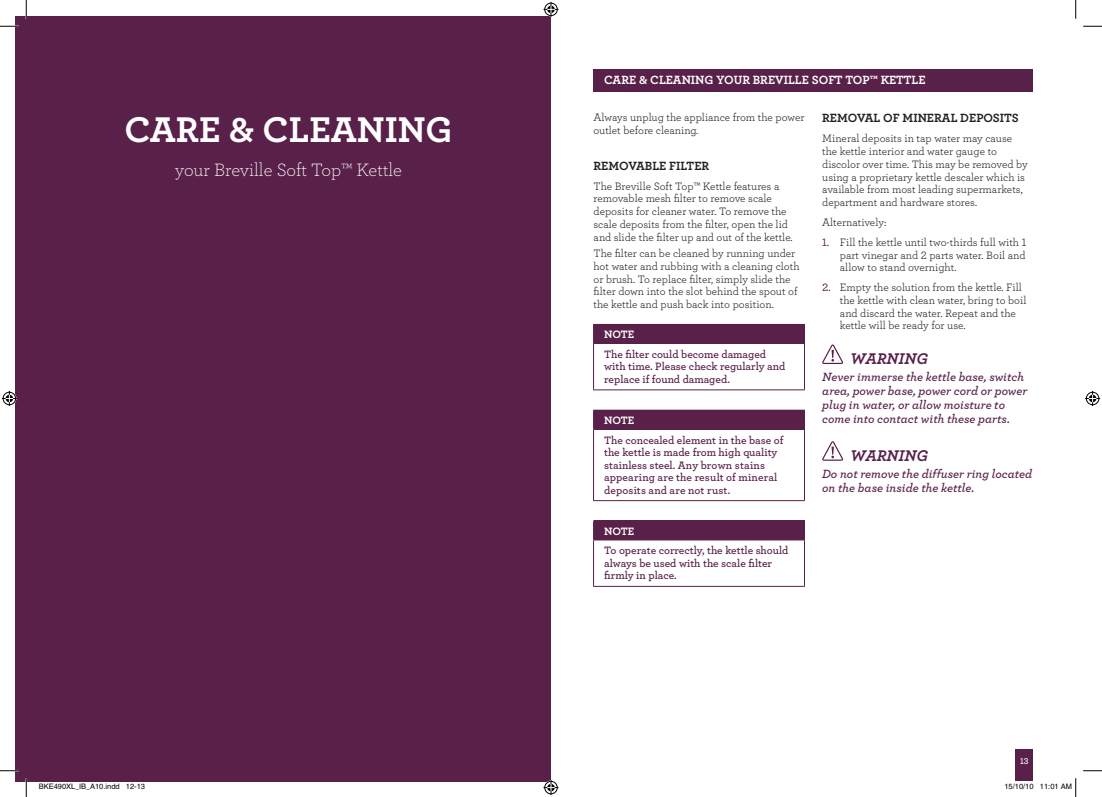
<style>
.page{position:relative;width:1102px;height:797px;background:#fff}
.page>*{position:absolute;margin:0;border:0;box-sizing:border-box;transform-origin:0 0}
.t1{font:37.5px "Archer Bold LF";color:#fff}
.t2{font:18.75px "Archer Light LF";color:#fff}
.t3{font:16.25px "Archer Bold LF Italic";color:#592049}
.t4{font:12.5px/13.8px "Archer Semibold LF Italic";color:#592049}
.t5{font:12.5px "Archer Bold LF";color:#fff}
.t6{font:12.5px "Archer Bold LF";color:#231f20}
.t7{font:11.25px/12.8px "Archer Book LF";color:#231f20}
.t8{font:11.25px/12.5px "Archer Semibold LF";color:#592049}
.t9{font:11.25px "Archer Bold LF";color:#fff}
.t10{font:8.75px "Archer Semibold LF";color:#fff}
.t11{font:7.5px "Helvetica";color:#000}
.s1{font-family:"Archer Medium LF";color:#592049}
</style>
<div class="page">
<div style="left:16px;top:16px;width:535px;height:765px;background:#592049"></div>
<div style="left:1015px;top:749px;width:18px;height:32px;background:#592049"></div>
<div style="left:593px;top:69px;width:440px;height:22px;background:#592049"></div>
<div style="left:593px;top:324px;width:211px;height:19px;background:#592049"></div>
<svg style="left:804px;top:325px;width:1px;height:18px"></svg>
<hr style="left:593px;top:344px;width:1px;height:45px;background:#592049">
<hr style="left:804px;top:344px;width:1px;height:45px;background:#592049">
<hr style="left:593px;top:389px;width:211px;height:1px;background:#592049">
<hr style="left:593px;top:343px;width:211px;height:1px;background:#592049">
<div style="left:593px;top:410px;width:211px;height:19px;background:#592049"></div>
<svg style="left:804px;top:410px;width:1px;height:19px"></svg>
<hr style="left:593px;top:429px;width:1px;height:71px;background:#592049">
<hr style="left:804px;top:429px;width:1px;height:71px;background:#592049">
<hr style="left:593px;top:500px;width:211px;height:1px;background:#592049">
<hr style="left:593px;top:429px;width:211px;height:1px;background:#592049">
<div style="left:593px;top:521px;width:211px;height:19px;background:#592049"></div>
<svg style="left:804px;top:521px;width:1px;height:18px"></svg>
<hr style="left:593px;top:520px;width:211px;height:1px;background:#592049">
<hr style="left:593px;top:540px;width:1px;height:46px;background:#592049">
<hr style="left:804px;top:540px;width:1px;height:46px;background:#592049">
<hr style="left:593px;top:586px;width:211px;height:1px;background:#592049">
<svg style="left:822px;top:344px;width:21px;height:20px"></svg>
<svg style="left:822px;top:441px;width:21px;height:20px"></svg>
<svg style="left:0;top:25px;width:19px;height:2px"></svg>
<svg style="left:1083px;top:25px;width:18px;height:2px"></svg>
<svg style="left:0;top:770px;width:19px;height:1px"></svg>
<svg style="left:1083px;top:770px;width:18px;height:1px"></svg>
<svg style="left:25px;top:0;width:2px;height:19px"></svg>
<svg style="left:25px;top:778px;width:2px;height:19px"></svg>
<svg style="left:1075px;top:0;width:1px;height:19px"></svg>
<svg style="left:543px;top:2px;width:15px;height:15px"></svg>
<svg style="left:543px;top:780px;width:15px;height:15px"></svg>
<svg style="left:2px;top:391px;width:15px;height:15px"></svg>
<svg style="left:1085px;top:391px;width:14px;height:15px"></svg>
<svg style="left:39px;top:781px;width:81px;height:1px"></svg>
<svg style="left:1075px;top:778px;width:1px;height:19px"></svg>
<h1 class="t1" style="left:124px;top:106px;width:330px">CARE &amp; CLEANING</h1>
<h2 class="t2" style="left:175px;top:158px;width:228px">your Breville Soft Top™ Kettle</h2>
<p class="t5" style="left:604px;top:72px;width:130px">CARE &amp; CLEANING YOUR</p>
<p class="t5" style="left:752px;top:72px;width:38px">BREVILLE</p>
<p class="t5" style="left:811px;top:72px;width:115px">SOFT TOP™ KETTLE</p>
<p class="t7" style="left:593px;top:111px;width:212px">Always unplug the appliance from the power outlet before cleaning.</p>
<p class="t6" style="left:593px;top:158px;width:18px">REMO</p>
<p class="t6" style="left:628px;top:158px;width:17px">VABLE</p>
<p class="t6" style="left:669px;top:158px;width:8px">FILTER</p>
<p class="t7" style="left:593px;top:179px;width:201px">The Breville Soft Top™ Kettle features a removable mesh filter to remove scale deposits for cleaner water. To remove the scale deposits from the filter, open the lid and slide the filter up and out of the kettle.</p>
<p class="t7" style="left:593px;top:246px;width:207px">The filter can be cleaned by running under hot water and rubbing with a cleaning cloth or brush. To replace filter, simply slide the filter down into the slot behind the spout of the kettle and push back into position.</p>
<p class="t9" style="left:604px;top:327px;width:32px">NOTE</p>
<p class="t8" style="left:604px;top:347px;width:183px">The filter could become damaged with time. Please check regularly and replace if found damaged.</p>
<p class="t9" style="left:604px;top:413px;width:32px">NOTE</p>
<p class="t8" style="left:604px;top:433px;width:181px">The concealed element in the base of the kettle is made from high quality stainless steel. Any brown stains appearing are the result of mineral deposits and are not rust.</p>
<p class="t9" style="left:604px;top:524px;width:32px">NOTE</p>
<p class="t8" style="left:604px;top:544px;width:186px">To operate correctly, the kettle should always be used with the scale filter firmly in place.</p>
<p class="t6" style="left:822px;top:110px;width:18px">REMO</p>
<p class="t6" style="left:857px;top:110px;width:65px">VAL OF MINERAL</p>
<p class="t6" style="left:960px;top:110px;width:9px">DEPOSITS</p>
<p class="t7" style="left:822px;top:132px;width:207px">Mineral deposits in tap water may cause the kettle interior and water gauge to discolor over time. This may be removed by using a proprietary kettle descaler which is available from most leading supermarkets, department and hardware stores.</p>
<p class="t7" style="left:822px;top:215px;width:66px">Alternatively:</p>
<p class="t7" style="left:839px;top:235px;width:188px;text-align:justify;text-indent:-18px"><span class="s1">1.</span> Fill the kettle until two-thirds full with 1 part vinegar and 2 parts water. Boil and allow to stand overnight.</p>
<p class="t7" style="left:839px;top:281px;width:188px;text-indent:-18px"><span class="s1">2.</span> Empty the solution from the kettle. Fill the kettle with clean water, bring to boil and discard the water. Repeat and the kettle will be ready for use.</p>
<h3 class="t3" style="left:850px;top:348px;width:79px">WARNING</h3>
<p class="t4" style="left:822px;top:370px;width:207px">Never immerse the kettle base, switch area, power base, power cord or power plug in water, or allow moisture to come into contact with these parts.</p>
<h3 class="t3" style="left:850px;top:445px;width:79px">WARNING</h3>
<p class="t4" style="left:822px;top:466px;width:211px">Do not remove the diffuser ring located on the base inside the kettle.</p>
<p class="t10" style="left:1019px;top:755px;width:10px">13</p>
<p class="t11" style="left:39px;top:782px;width:108px">BKE490XL_IB_A10.indd 12-13</p>
<p class="t11" style="left:1004px;top:782px;width:69px">15/10/10 11:01 AM</p>
</div>
